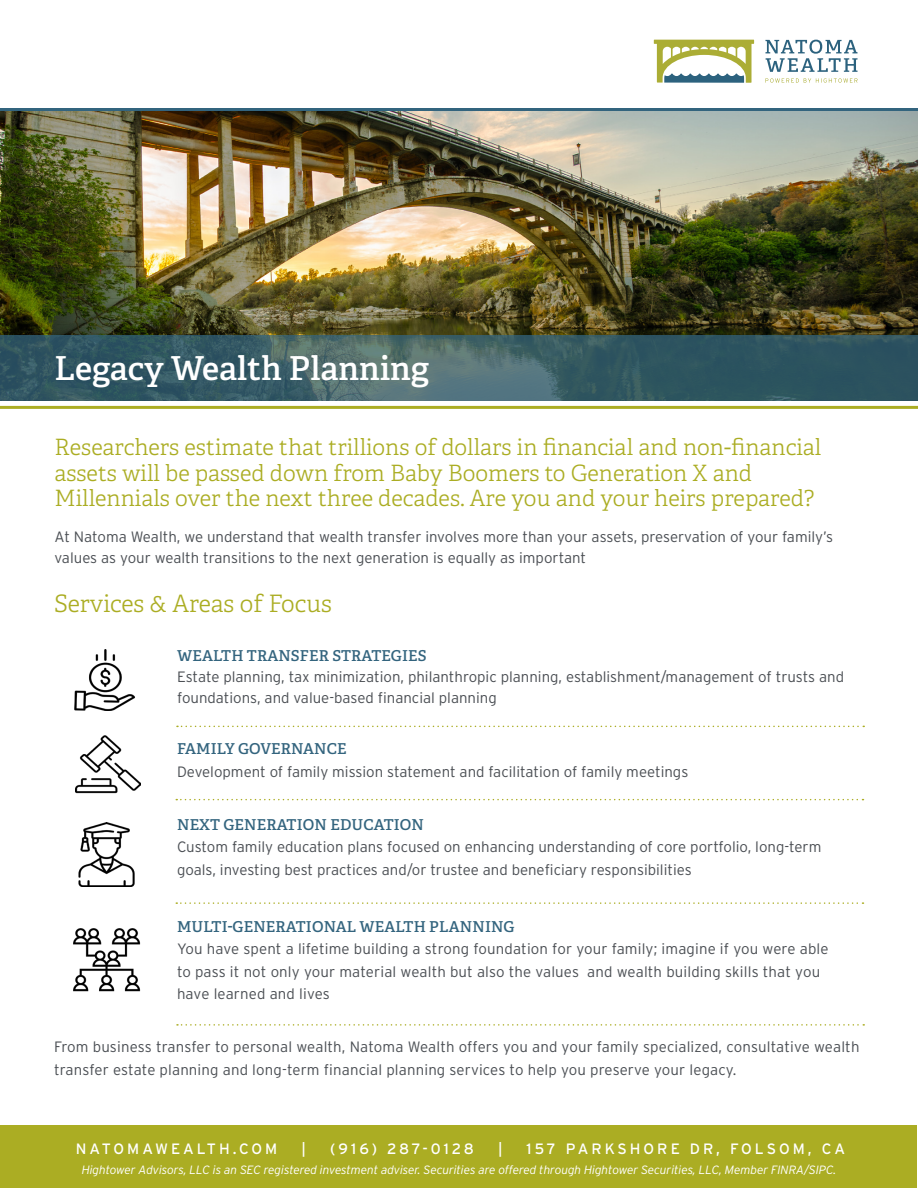
<style>
.page{position:relative;width:918px;height:1188px;background:#fff}
.page>*{position:absolute;margin:0;border:0;box-sizing:border-box;transform-origin:0 0}
.t1{font:600 33px "Adelle";color:#fff}
.t2{font:300 24px "Adelle";color:#abad23}
.t3{font:300 22.5px/25.5px "Adelle";color:#abad23}
.t4{font:300 15px/22.5px "Interstate";color:#4b4f54}
.t5{font:600 15px "Adelle";letter-spacing:.01em;color:#33647e}
.t6{font:15px "Interstate";letter-spacing:.2em;color:#fff}
.Disclosure_Left-NB{font:italic 300 12px "Interstate";letter-spacing:-.01em;color:#fff}
</style>
<div class="page">
<img style="left:0;top:111px;width:918px;height:224px">
<svg style="left:0;top:335px;width:918px;height:66px;background:#3a5d66"></svg>
<svg style="left:765px;top:40px;width:93px;height:32px"></svg>
<svg style="left:765px;top:78px;width:93px;height:5px"></svg>
<svg style="left:654px;top:40px;width:100px;height:43px"></svg>
<hr style="left:0;top:108px;width:918px;height:3px;background:#33647e">
<hr style="left:0;top:406px;width:918px;height:3px;background:#abad23">
<div style="left:1px;top:1125px;width:916px;height:63px;background:#abad23"></div>
<svg style="left:177px;top:726px;width:687px;height:1px"></svg>
<svg style="left:176px;top:799px;width:687px;height:1px"></svg>
<svg style="left:176px;top:902px;width:687px;height:2px"></svg>
<svg style="left:177px;top:1024px;width:687px;height:2px"></svg>
<img style="left:74px;top:649px;width:61px;height:61px">
<img style="left:76px;top:735px;width:64px;height:59px">
<img style="left:78px;top:823px;width:57px;height:63px">
<img style="left:73px;top:928px;width:68px;height:64px">
<p class="t1" style="left:55px;top:348px;width:376px">Legacy Wealth Planning</p>
<p class="t3" style="left:55px;top:435px;width:768px">Researchers estimate that trillions of dollars in financial and non-financial assets will be passed down from Baby Boomers to Generation X and<br>Millennials over the next three decades. Are you and your heirs prepared?</p>
<p class="t4" style="left:55px;top:526px;width:780px;line-height:21px">At Natoma Wealth, we understand that wealth transfer involves more than your assets, preservation of your family’s values as your wealth transitions to the next generation is equally as important</p>
<p class="t2" style="left:54px;top:589px;width:279px">Services &amp; Areas of Focus</p>
<p class="t5" style="left:177px;top:646px;width:251px">WEALTH TRANSFER STRATEGIES</p>
<p class="t4" style="left:177px;top:666px;width:669px;line-height:21px">Estate planning, tax minimization, philanthropic planning, establishment/management of trusts and foundations, and value-based financial planning</p>
<p class="t5" style="left:177px;top:740px;width:171px">FAMILY GOVERNANCE</p>
<p class="t4" style="left:177px;top:760px;width:513px">Development of family mission statement and facilitation of family meetings</p>
<p class="t5" style="left:177px;top:815px;width:248px">NEXT GENERATION EDUCATION</p>
<p class="t4" style="left:177px;top:836px;width:646px">Custom family education plans focused on enhancing understanding of core portfolio, long-term goals, investing best practices and/or trustee and beneficiary responsibilities</p>
<p class="t5" style="left:177px;top:917px;width:339px">MULTI-GENERATIONAL WEALTH PLANNING</p>
<p class="t4" style="left:177px;top:937px;width:653px">You have spent a lifetime building a strong foundation for your family; imagine if you were able to pass it not only your material wealth but also the values and wealth building skills that you have learned and lives</p>
<p class="t4" style="left:54px;top:1036px;width:807px">From business transfer to personal wealth, Natoma Wealth offers you and your family specialized, consultative wealth transfer estate planning and long-term financial planning services to help you preserve your legacy.</p>
<p class="t6" style="left:76px;top:1140px;width:203px">NATOMAWEALTH.COM</p>
<p class="t6" style="left:302px;top:1140px;width:6px">|</p>
<p class="t6" style="left:330px;top:1140px;width:145px">(916) 287-0128</p>
<p class="t6" style="left:498px;top:1140px;width:6px">|</p>
<p class="t6" style="left:527px;top:1140px;width:320px">157 PARKSHORE DR, FOLSOM, CA</p>
<p class="Disclosure_Left-NB" style="left:82px;top:1164px;width:756px">Hightower Advisors, LLC is an SEC registered investment adviser. Securities are offered through Hightower Securities, LLC, Member FINRA/SIPC.</p>
</div>
